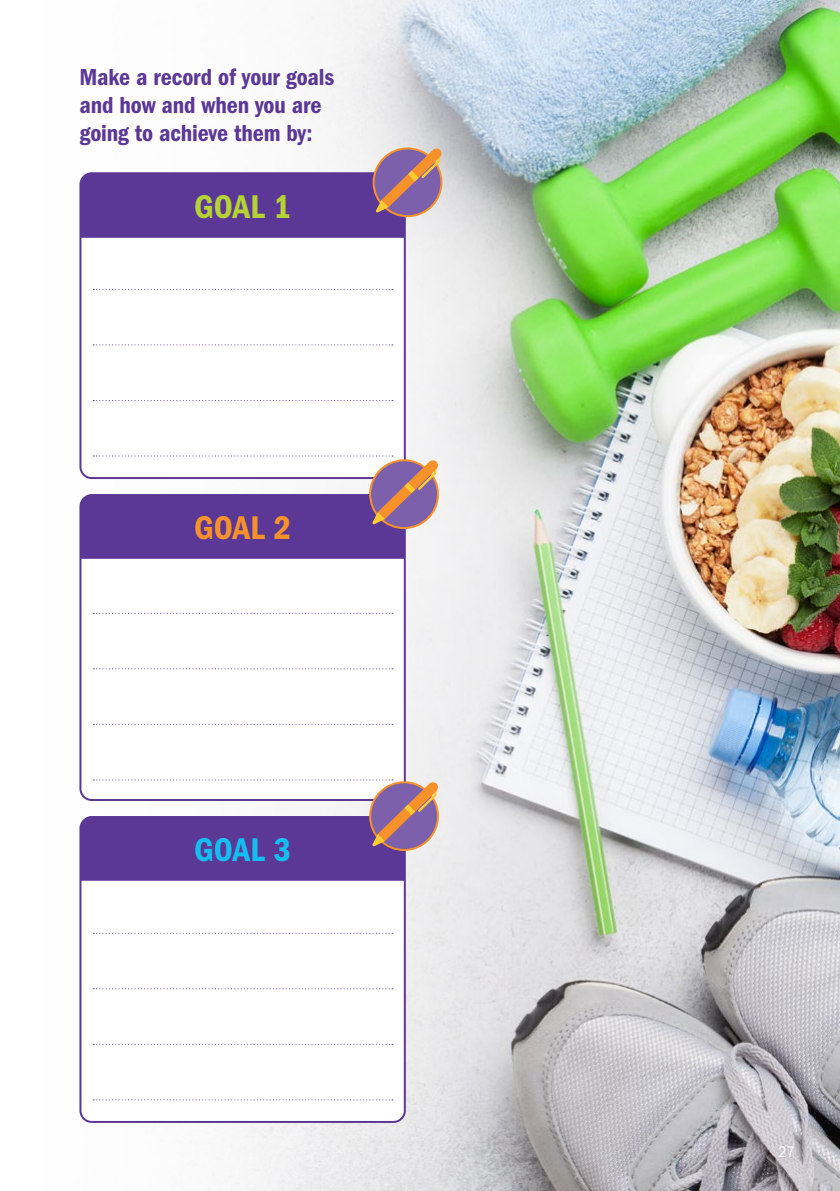
<style>
.page{position:relative;width:840px;height:1191px;background:#fff}
.page>*{position:absolute;margin:0;border:0;box-sizing:border-box;transform-origin:0 0}
.t1{font:34px "ITC Franklin Gothic Std Dm Cd";color:#b5d334}
.t2{font:34px "ITC Franklin Gothic Std Dm Cd";color:#f7922a}
.t3{font:34px "ITC Franklin Gothic Std Dm Cd";color:#15bef0}
.t4{font:24px/28px "ITC Franklin Gothic Std Dm Cd";letter-spacing:-.005em;color:#5c3896}
.t5{font:condensed 16px "ITC Franklin Gothic Std";color:#fff}
</style>
<div class="page">
<img style="left:82px;top:0;width:757px;height:1191px">
<div style="left:80px;top:173px;width:324px;height:305px;background:#fff;border-radius:11px"></div>
<svg style="left:93px;top:289px;width:300px;height:1px"></svg>
<svg style="left:93px;top:344px;width:300px;height:1px"></svg>
<svg style="left:93px;top:400px;width:300px;height:1px"></svg>
<div style="left:80px;top:495px;width:324px;height:305px;background:#fff;border-radius:11px"></div>
<svg style="left:93px;top:613px;width:300px;height:1px"></svg>
<svg style="left:93px;top:668px;width:300px;height:1px"></svg>
<svg style="left:93px;top:724px;width:300px;height:1px"></svg>
<div style="left:80px;top:817px;width:324px;height:305px;background:#fff;border-radius:11px"></div>
<svg style="left:93px;top:932px;width:300px;height:1px"></svg>
<svg style="left:93px;top:988px;width:300px;height:1px"></svg>
<svg style="left:93px;top:1043px;width:300px;height:1px"></svg>
<svg style="left:93px;top:1099px;width:300px;height:1px"></svg>
<div style="left:79px;top:816px;width:326px;height:307px;border:2px solid #5c3896;border-radius:11px"></div>
<div style="left:761px;top:1127px;width:48px;height:47px;background:#000;opacity:.25"></div>
<svg style="left:81px;top:148px;width:360px;height:90px"></svg>
<svg style="left:81px;top:455px;width:357px;height:104px"></svg>
<svg style="left:81px;top:779px;width:357px;height:101px"></svg>
<p class="t4" style="left:79px;top:63px;width:256px">Make a record of your goals and how and when you are going to achieve them by:</p>
<h1 class="t1" style="left:194px;top:187px;width:98px">GOAL 1</h1>
<h1 class="t2" style="left:194px;top:508px;width:98px">GOAL 2</h1>
<h1 class="t3" style="left:194px;top:830px;width:98px">GOAL 3</h1>
<p class="t5" style="left:778px;top:1142px;width:17px">27</p>
</div>
